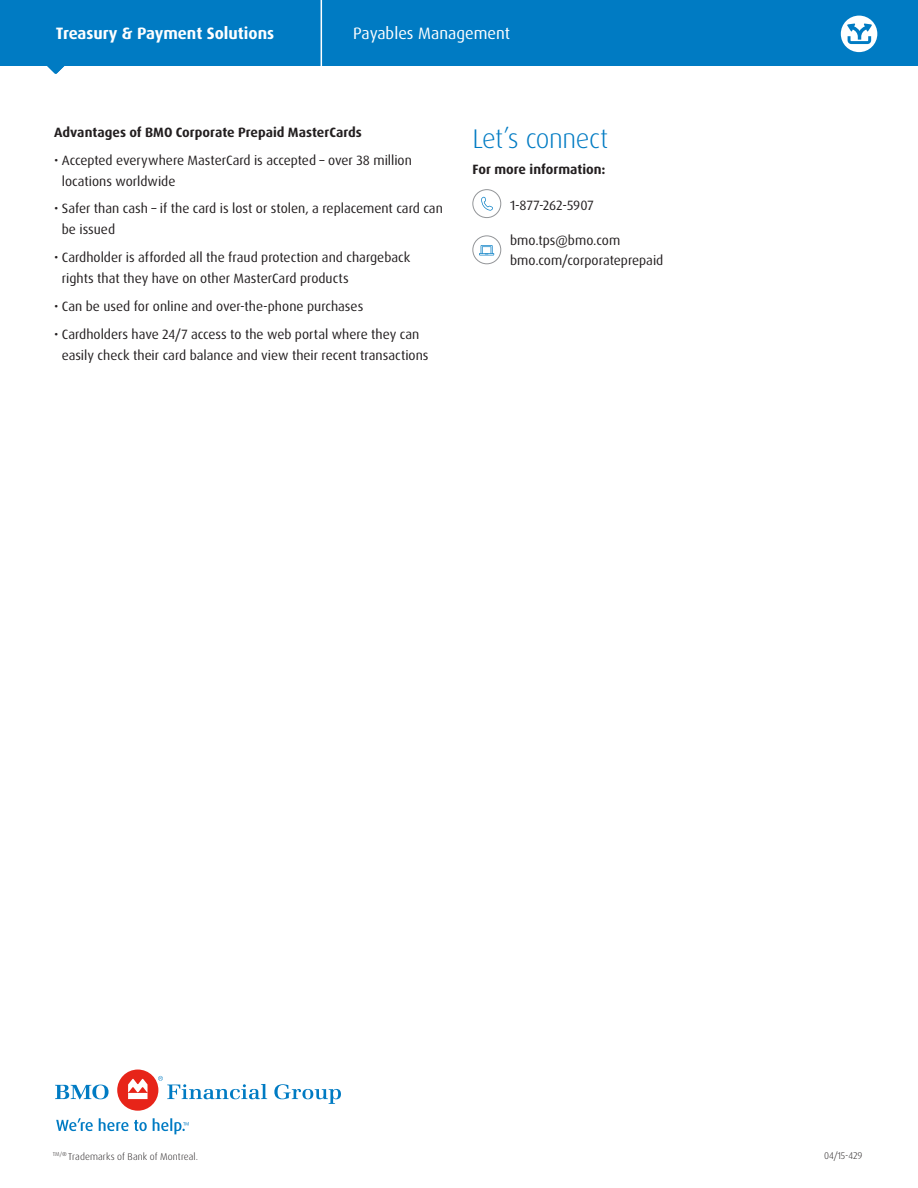
<style>
.page{position:relative;width:918px;height:1188px;background:#fff}
.page>*{position:absolute;margin:0;border:0;box-sizing:border-box;transform-origin:0 0}
.Body_Copy{font:300 27px "Dax Pro";letter-spacing:-.015em;color:#007bc3}
.t1{font:700 16.5px "Dax";color:#fff}
.t2{font:16.5px "Dax";color:#fff}
.Body_Copy-2{font:13.5px/21px "Dax Pro";color:#231f20}
.Body_Copy-3{font:700 13.5px "Dax Pro";color:#231f20}
.Legal_Reg_7_5_9{font:300 9.75px "Dax Pro";letter-spacing:.01em;color:#231f20}
.head{font:300 9.75px "Dax Pro";letter-spacing:-.005em;color:#231f20}
</style>
<div class="page">
<svg style="left:55px;top:1085px;width:54px;height:14px"></svg>
<div style="left:117px;top:1070px;width:41px;height:41px;background:#e72419;border-radius:50%"></div>
<svg style="left:128px;top:1079px;width:20px;height:20px"></svg>
<svg style="left:158px;top:1076px;width:109px;height:23px"></svg>
<svg style="left:274px;top:1084px;width:67px;height:20px"></svg>
<svg style="left:56px;top:1118px;width:37px;height:13px"></svg>
<svg style="left:99px;top:1118px;width:48px;height:13px"></svg>
<svg style="left:153px;top:1118px;width:36px;height:16px"></svg>
<div style="left:472px;top:189px;width:29px;height:29px;border:1px solid #939598;border-radius:50%"></div>
<svg style="left:481px;top:197px;width:12px;height:14px"></svg>
<div style="left:472px;top:236px;width:29px;height:28px;border:1px solid #939598;border-radius:50%"></div>
<svg style="left:479px;top:245px;width:15px;height:10px"></svg>
<svg style="left:47px;top:65px;width:18px;height:9px"></svg>
<div style="left:0;top:0;width:918px;height:65px;background:#007bc3"></div>
<hr style="left:321px;top:0;width:1px;height:73px;background:#fff">
<svg style="left:841px;top:16px;width:36px;height:36px"></svg>
<p class="t1" style="left:56px;top:24px;width:220px">Treasury &amp; Payment Solutions</p>
<p class="t2" style="left:353px;top:24px;width:158px">Payables Management</p>
<p class="Body_Copy-3" style="left:54px;top:124px;width:309px">Advantages of BMO Corporate Prepaid MasterCards</p>
<p class="Body_Copy-2" style="left:62px;top:150px;width:352px;text-indent:-8px">• Accepted everywhere MasterCard is accepted – over 38 million locations worldwide</p>
<p class="Body_Copy-2" style="left:62px;top:198px;width:383px;text-indent:-8px">• Safer than cash – if the card is lost or stolen, a replacement card can be issued</p>
<p class="Body_Copy-2" style="left:62px;top:247px;width:350px;text-indent:-8px">• Cardholder is afforded all the fraud protection and chargeback rights that they have on other MasterCard products</p>
<p class="Body_Copy-2" style="left:54px;top:296px;width:311px">• Can be used for online and over-the-phone purchases</p>
<p class="Body_Copy-2" style="left:62px;top:324px;width:368px;text-indent:-8px">• Cardholders have 24/7 access to the web portal where they can easily check their card balance and view their recent transactions</p>
<p class="Body_Copy" style="left:473px;top:121px;width:137px">Let’s connect</p>
<p class="Body_Copy-3" style="left:473px;top:160px;width:135px">For more information:</p>
<p class="Body_Copy-2" style="left:510px;top:194px;width:85px">1-877-262-5907</p>
<p class="Body_Copy-2" style="left:510px;top:231px;width:155px;line-height:19.5px">bmo.tps@bmo.com bmo.com/corporateprepaid</p>
<p class="Legal_Reg_7_5_9" style="left:53px;top:1150px;width:147px"><sup>TM/®</sup> Trademarks of Bank of Montreal.</p>
<p class="head" style="left:824px;top:1150px;width:40px">04/15-429</p>
</div>
